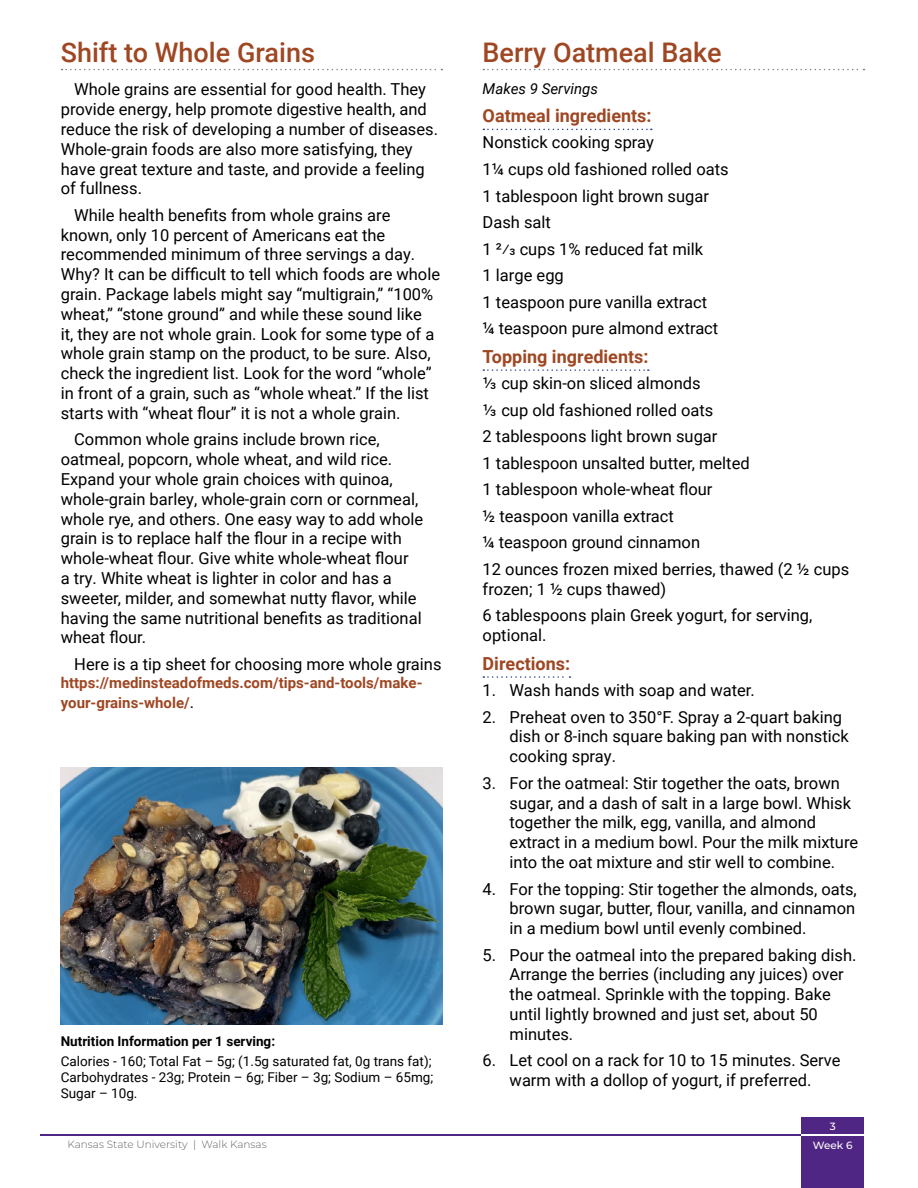
<style>
.page{position:relative;width:918px;height:1188px;background:#fff}
.page>*{position:absolute;margin:0;border:0;box-sizing:border-box;transform-origin:0 0}
.Headings{font:500 27px "Roboto";color:#9f4723}
.Subhead{font:700 18px "Roboto";color:#9f4723}
.Body{font:16.5px/19.8px "Roboto";color:#000}
.Recipe_Text{font:16.5px/19.8px "Roboto";color:#000}
.Body-2{font:700 15px/19.8px "Roboto";color:#9f4723}
.Recipe_Text-2{font:italic 15px "Roboto";color:#000}
.Recipe_Text-3{font:13.5px/16.2px "Roboto";color:#000}
.Recipe_Text-4{font:700 13.5px "Roboto";color:#000}
.t1{font:300 10.5px "Montserrat";color:#636466}
.t2{font:500 10.5px/19.4px "Montserrat";color:#fff;text-align:center}
.s1{font-weight:400;font-size:16.5px;color:#000}
</style>
<div class="page">
<hr style="left:40px;top:1134px;width:762px;height:1px;background:#4f2683">
<div style="left:802px;top:1117px;width:62px;height:71px;background:#4f2683"></div>
<hr style="left:802px;top:1134px;width:62px;height:1px;background:#fff">
<svg style="left:62px;top:69px;width:380px;height:1px"></svg>
<svg style="left:483px;top:69px;width:382px;height:1px"></svg>
<svg style="left:483px;top:129px;width:169px;height:1px"></svg>
<svg style="left:483px;top:369px;width:166px;height:2px"></svg>
<svg style="left:483px;top:676px;width:87px;height:2px"></svg>
<img style="left:61px;top:767px;width:381px;height:258px">
<h1 class="Headings" style="left:61px;top:34px;width:256px">Shift to Whole Grains</h1>
<p class="Body" style="left:61px;top:79px;width:379px;text-indent:14px">Whole grains are essential for good health. They provide energy, help promote digestive health, and reduce the risk of developing a number of diseases.<br>Whole-grain foods are also more satisfying, they have great texture and taste, and provide a feeling of fullness.</p>
<p class="Body" style="left:61px;top:205px;width:381px;text-indent:14px">While health benefits from whole grains are known, only 10 percent of Americans eat the recommended minimum of three servings a day.<br>Why? It can be difficult to tell which foods are whole grain. Package labels might say “multigrain,” “100% wheat,” “stone ground” and while these sound like<br>it, they are not whole grain. Look for some type of a whole grain stamp on the product, to be sure. Also, check the ingredient list. Look for the word “whole” in front of a grain, such as “whole wheat.” If the list starts with “wheat flour” it is not a whole grain.</p>
<p class="Body" style="left:61px;top:429px;width:364px;text-indent:14px">Common whole grains include brown rice, oatmeal, popcorn, whole wheat, and wild rice.<br>Expand your whole grain choices with quinoa, whole-grain barley, whole-grain corn or cornmeal, whole rye, and others. One easy way to add whole grain is to replace half the flour in a recipe with whole-wheat flour. Give white whole-wheat flour<br>a try. White wheat is lighter in color and has a sweeter, milder, and somewhat nutty flavor, while having the same nutritional benefits as traditional wheat flour.</p>
<p class="Body" style="left:74px;top:654px;width:369px">Here is a tip sheet for choosing more whole grains</p>
<p class="Body-2" style="left:61px;top:672px;width:363px">https://medinsteadofmeds.com/tips-and-tools/make&shy;your-grains-whole/<span class="s1">.</span></p>
<p class="Recipe_Text-4" style="left:61px;top:1032px;width:216px">Nutrition Information per 1 serving:</p>
<p class="Recipe_Text-3" style="left:61px;top:1052px;width:374px">Calories - 160; Total Fat – 5g; (1.5g saturated fat, 0g trans fat);<br>Carbohydrates - 23g; Protein – 6g; Fiber – 3g; Sodium – 65mg;<br>Sugar – 10g.</p>
<p class="t1" style="left:68px;top:1138px;width:201px">Kansas State University | Walk Kansas</p>
<h1 class="Headings" style="left:483px;top:34px;width:241px">Berry Oatmeal Bake</h1>
<p class="Recipe_Text-2" style="left:483px;top:78px;width:117px">Makes 9 Servings</p>
<h2 class="Subhead" style="left:483px;top:103px;width:170px">Oatmeal ingredients:</h2>
<p class="Recipe_Text" style="left:483px;top:132px;width:173px">Nonstick cooking spray</p>
<p class="Recipe_Text" style="left:483px;top:159px;width:248px">1¼ cups old fashioned rolled oats</p>
<p class="Recipe_Text" style="left:483px;top:185px;width:228px">1 tablespoon light brown sugar</p>
<p class="Recipe_Text" style="left:483px;top:212px;width:70px">Dash salt</p>
<p class="Recipe_Text" style="left:483px;top:238px;width:222px">1 2/3 cups 1% reduced fat milk</p>
<p class="Recipe_Text" style="left:483px;top:265px;width:83px">1 large egg</p>
<p class="Recipe_Text" style="left:483px;top:291px;width:226px">1 teaspoon pure vanilla extract</p>
<p class="Recipe_Text" style="left:483px;top:318px;width:237px">¼ teaspoon pure almond extract</p>
<h2 class="Subhead" style="left:483px;top:344px;width:167px">Topping ingredients:</h2>
<p class="Recipe_Text" style="left:483px;top:373px;width:220px">⅓ cup skin-on sliced almonds</p>
<p class="Recipe_Text" style="left:483px;top:399px;width:232px">⅓ cup old fashioned rolled oats</p>
<p class="Recipe_Text" style="left:483px;top:426px;width:236px">2 tablespoons light brown sugar</p>
<p class="Recipe_Text" style="left:483px;top:452px;width:269px">1 tablespoon unsalted butter, melted</p>
<p class="Recipe_Text" style="left:483px;top:479px;width:231px">1 tablespoon whole-wheat flour</p>
<p class="Recipe_Text" style="left:483px;top:506px;width:193px">½ teaspoon vanilla extract</p>
<p class="Recipe_Text" style="left:483px;top:532px;width:219px">¼ teaspoon ground cinnamon</p>
<p class="Recipe_Text" style="left:483px;top:559px;width:368px">12 ounces frozen mixed berries, thawed (2 ½ cups frozen; 1 ½ cups thawed)</p>
<p class="Recipe_Text" style="left:483px;top:605px;width:331px">6 tablespoons plain Greek yogurt, for serving, optional.</p>
<h2 class="Subhead" style="left:483px;top:651px;width:89px">Directions:</h2>
<p class="Body" style="left:483px;top:680px;width:274px">1. Wash hands with soap and water.</p>
<p class="Body" style="left:510px;top:706px;width:341px;text-indent:-27px">2. Preheat oven to 350°F. Spray a 2-quart baking dish or 8-inch square baking pan with nonstick cooking spray.</p>
<p class="Body" style="left:510px;top:772px;width:350px;text-indent:-27px">3. For the oatmeal: Stir together the oats, brown sugar, and a dash of salt in a large bowl. Whisk together the milk, egg, vanilla, and almond extract in a medium bowl. Pour the milk mixture into the oat mixture and stir well to combine.</p>
<p class="Body" style="left:510px;top:878px;width:349px;text-align:justify;text-indent:-27px">4. For the topping: Stir together the almonds, oats, brown sugar, butter, flour, vanilla, and cinnamon in a medium bowl until evenly combined.</p>
<p class="Body" style="left:510px;top:944px;width:348px;text-indent:-27px">5. Pour the oatmeal into the prepared baking dish.<br>Arrange the berries (including any juices) over the oatmeal. Sprinkle with the topping. Bake until lightly browned and just set, about 50 minutes.</p>
<p class="Body" style="left:483px;top:1050px;width:360px;text-align:center">6. Let cool on a rack for 10 to 15 minutes. Serve warm with a dollop of yogurt, if preferred.</p>
<p class="t2" style="left:813px;top:1116px;width:41px">3<br>Week 6</p>
</div>
